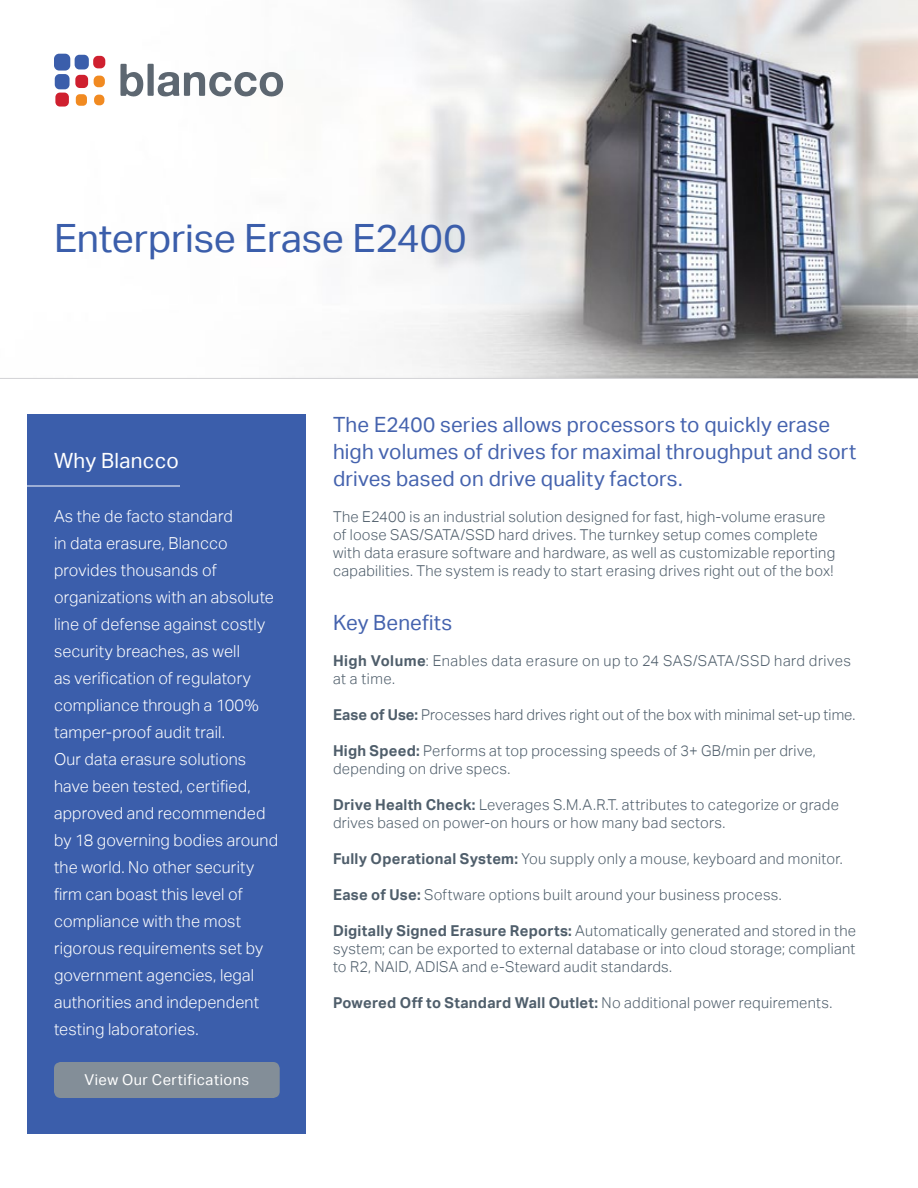
<style>
.page{position:relative;width:918px;height:1188px;background:#fff}
.page>*{position:absolute;margin:0;border:0;box-sizing:border-box;transform-origin:0 0}
.t1{font:39px "Aktiv Grotesk";letter-spacing:-.005em;color:#3b5eab}
.t2{font:21px/27px "Aktiv Grotesk";letter-spacing:.01em;color:#4563ae}
.t3{font:21px "Aktiv Grotesk";letter-spacing:.015em;color:#fff}
.t4{font:300 16.5px/27px "Aktiv Grotesk";letter-spacing:.01em;color:#fff}
.t5{font:300 15px/18px "Aktiv Grotesk";letter-spacing:.02em;color:#4f5e6b}
.t6{font:700 15px "Aktiv Grotesk";letter-spacing:.02em;color:#4f5e6b}
.t7{font:15px "Aktiv Grotesk";letter-spacing:.035em;color:#fff}
.s1{font-weight:700}
.s2{font-weight:300}
</style>
<div class="page">
<img style="left:54px;top:0;width:864px;height:378px">
<div style="left:27px;top:414px;width:279px;height:720px;background:#3b5eab"></div>
<hr style="left:27px;top:486px;width:153px;height:1px;background:#fff">
<svg style="left:120px;top:64px;width:163px;height:32px"></svg>
<div style="left:76px;top:94px;width:11px;height:12px;background:#f18a21;border-radius:4px"></div>
<div style="left:94px;top:95px;width:10px;height:10px;background:#f18a21;border-radius:5px"></div>
<div style="left:94px;top:76px;width:11px;height:11px;background:#f18a21;border-radius:5px"></div>
<div style="left:55px;top:74px;width:15px;height:15px;background:#3b5eab;border-radius:5px"></div>
<div style="left:54px;top:54px;width:16px;height:17px;background:#3b5eab;border-radius:5px"></div>
<div style="left:75px;top:55px;width:14px;height:14px;background:#3b5eab;border-radius:5px"></div>
<div style="left:55px;top:93px;width:14px;height:14px;background:#cf202f;border-radius:5px"></div>
<div style="left:75px;top:75px;width:13px;height:13px;background:#cf202f;border-radius:5px"></div>
<div style="left:93px;top:56px;width:12px;height:12px;background:#cf202f;border-radius:5px"></div>
<div style="left:54px;top:1062px;width:226px;height:36px;background:#838e98;border-radius:7px"></div>
<hr style="left:0;top:378px;width:918px;height:1px;background:#d2d2d5">
<h1 class="t1" style="left:54px;top:216px;width:414px">Enterprise Erase E2400</h1>
<h2 class="t3" style="left:54px;top:448px;width:126px">Why Blancco</h2>
<p class="t4" style="left:54px;top:503px;width:226px">As the de facto standard<br>in data erasure, Blancco provides thousands of organizations with an absolute line of defense against costly security breaches, as well<br>as verification of regulatory compliance through a 100% tamper-proof audit trail.<br>Our data erasure solutions have been tested, certified, approved and recommended by 18 governing bodies around the world. No other security firm can boast this level of compliance with the most rigorous requirements set by government agencies, legal authorities and independent testing laboratories.</p>
<p class="t7" style="left:84px;top:1071px;width:166px">View Our Certifications</p>
<h2 class="t2" style="left:333px;top:411px;width:525px">The E2400 series allows processors to quickly erase high volumes of drives for maximal throughput and sort drives based on drive quality factors.</h2>
<p class="t5" style="left:333px;top:508px;width:504px">The E2400 is an industrial solution designed for fast, high-volume erasure of loose SAS/SATA/SSD hard drives. The turnkey setup comes complete with data erasure software and hardware, as well as customizable reporting capabilities. The system is ready to start erasing drives right out of the box!</p>
<h2 class="t2" style="left:333px;top:609px;width:121px">Key Benefits</h2>
<p class="t5" style="left:333px;top:652px;width:520px"><span class="s1">High Volume</span>: Enables data erasure on up to 24 SAS/SATA/SSD hard drives at a time.</p>
<p class="t5" style="left:333px;top:706px;width:524px"><span class="s1">Ease of Use:</span> Processes hard drives right out of the box with minimal set-up time.</p>
<p class="t5" style="left:333px;top:742px;width:484px"><span class="s1">High Speed:</span> Performs at top processing speeds of 3+ GB/min per drive, depending on drive specs.</p>
<p class="t5" style="left:333px;top:796px;width:508px"><span class="s1">Drive Health Check:</span> Leverages S.M.A.R.T. attributes to categorize or grade drives based on power-on hours or how many bad sectors.</p>
<p class="t5" style="left:333px;top:850px;width:511px"><span class="s1">Fully Operational System:</span> You supply only a mouse, keyboard and monitor.</p>
<p class="t5" style="left:333px;top:886px;width:450px"><span class="s1">Ease of Use:</span> Software options built around your business process.</p>
<p class="t5" style="left:333px;top:922px;width:525px;text-align:justify"><span class="s1">Digitally Signed Erasure Reports:</span> Automatically generated and stored in the system; can be exported to external database or into cloud storage; compliant to R2, NAID, ADISA and e-Steward audit standards.</p>
<p class="t6" style="left:333px;top:994px;width:501px">Powered Off to Standard Wall Outlet: <span class="s2">No additional power requirements.</span></p>
</div>
